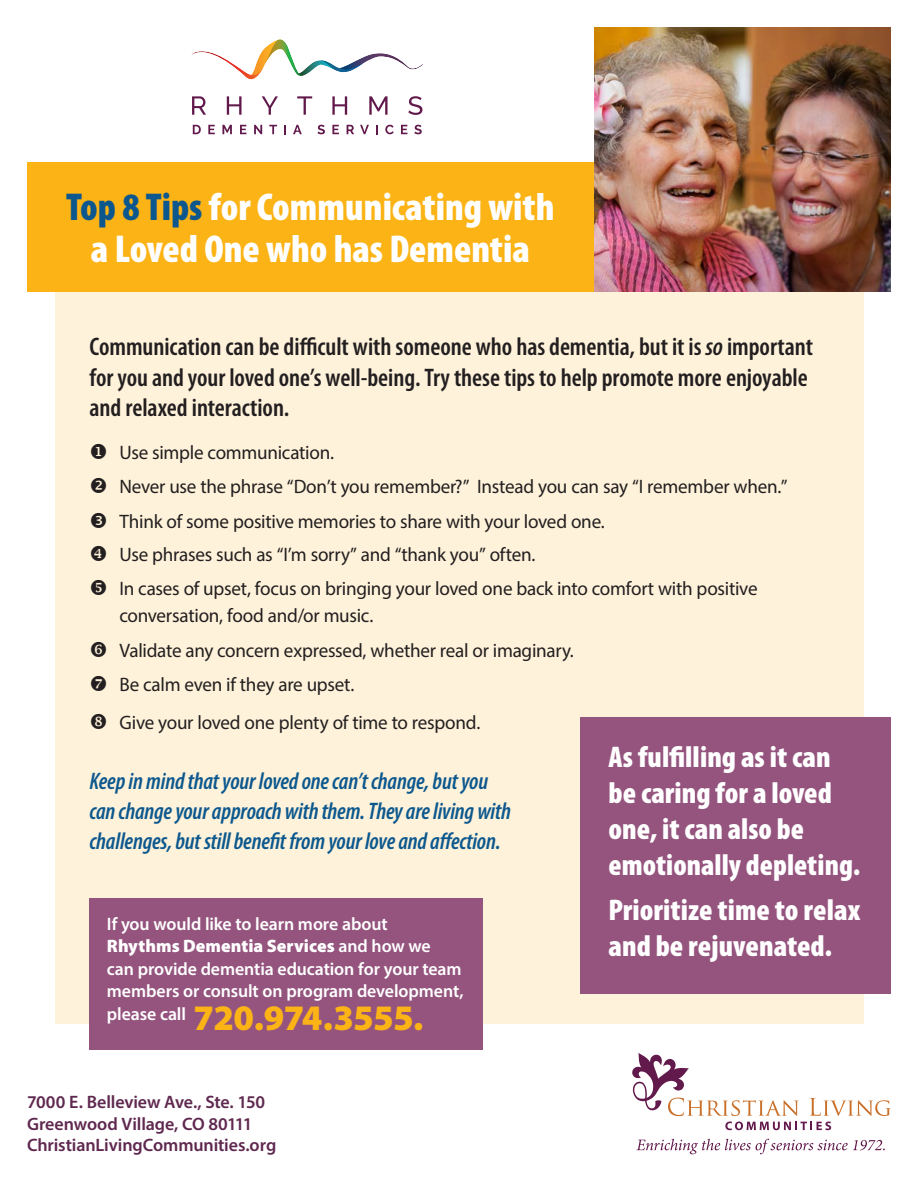
<style>
.page{position:relative;width:918px;height:1188px;background:#fff}
.page>*{position:absolute;margin:0;border:0;box-sizing:border-box;transform-origin:0 0}
.t1{font:900 condensed 39px/42px "Myriad Pro";color:#fff;text-align:center}
.t2{font:900 36px "Myriad Pro";letter-spacing:-.02em;color:#fbb316}
.t3{font:900 condensed 30px/36px "Myriad Pro";color:#fff}
.t4{font:600 condensed 25.5px/30.6px "Myriad Pro";letter-spacing:-.005em;color:#231f20}
.t5{font:italic 600 condensed 24px/30px "Myriad Pro";letter-spacing:-.01em;color:#0c588e}
.t6{font:19.5px/34.2px "Myriad Pro";letter-spacing:-.015em;color:#231f20}
.t7{font:600 18px/22.5px "Myriad Pro";letter-spacing:-.005em;color:#fff}
.t8{font:600 18px/21.6px "Myriad Pro";letter-spacing:-.005em;color:#5f284f}
.s1{color:#0c588e}
.s2{font-style:italic}
.s3{font-weight:900}
</style>
<div class="page">
<div style="left:55px;top:287px;width:809px;height:737px;background:#fef2da"></div>
<div style="left:27px;top:162px;width:567px;height:130px;background:#fbb316"></div>
<img style="left:594px;top:27px;width:297px;height:265px">
<div style="left:581px;top:717px;width:310px;height:277px;background:#94547e"></div>
<div style="left:90px;top:898px;width:393px;height:152px;background:#94547e"></div>
<svg style="left:191px;top:39px;width:232px;height:41px"></svg>
<svg style="left:192px;top:96px;width:14px;height:19px"></svg>
<svg style="left:227px;top:96px;width:15px;height:19px"></svg>
<svg style="left:262px;top:96px;width:16px;height:19px"></svg>
<svg style="left:297px;top:96px;width:15px;height:19px"></svg>
<svg style="left:332px;top:96px;width:15px;height:19px"></svg>
<svg style="left:369px;top:96px;width:19px;height:19px"></svg>
<svg style="left:408px;top:96px;width:14px;height:19px"></svg>
<svg style="left:193px;top:125px;width:8px;height:9px"></svg>
<svg style="left:208px;top:125px;width:7px;height:9px"></svg>
<svg style="left:222px;top:125px;width:10px;height:9px"></svg>
<svg style="left:240px;top:125px;width:6px;height:9px"></svg>
<svg style="left:254px;top:125px;width:8px;height:9px"></svg>
<svg style="left:269px;top:125px;width:8px;height:9px"></svg>
<svg style="left:284px;top:125px;width:2px;height:9px"></svg>
<svg style="left:293px;top:125px;width:9px;height:9px"></svg>
<svg style="left:318px;top:125px;width:7px;height:9px"></svg>
<svg style="left:332px;top:125px;width:7px;height:9px"></svg>
<svg style="left:347px;top:125px;width:7px;height:9px"></svg>
<svg style="left:360px;top:125px;width:9px;height:9px"></svg>
<svg style="left:376px;top:125px;width:2px;height:9px"></svg>
<svg style="left:385px;top:125px;width:9px;height:9px"></svg>
<svg style="left:401px;top:125px;width:6px;height:9px"></svg>
<svg style="left:414px;top:125px;width:8px;height:9px"></svg>
<svg style="left:810px;top:1098px;width:81px;height:18px"></svg>
<svg style="left:725px;top:1122px;width:106px;height:8px"></svg>
<svg style="left:632px;top:1053px;width:167px;height:63px"></svg>
<svg style="left:636px;top:1139px;width:249px;height:15px"></svg>
<h1 class="t1" style="left:66px;top:190px;width:490px"><span class="s1">Top 8 Tips</span> for Communicating with a Loved One who has Dementia</h1>
<h3 class="t4" style="left:90px;top:334px;width:725px">Communication can be difficult with someone who has dementia, but it is <span class="s2">so</span> important for you and your loved one’s well-being. Try these tips to help promote more enjoyable and relaxed interaction.</h3>
<p class="t6" style="left:120px;top:437px;width:669px;text-indent:-30px">◆ Use simple communication.<br>Never use the phrase “Don’t you remember?” Instead you can say “I remember when.” Think of some positive memories to share with your loved one.<br>Use phrases such as “I’m sorry” and “thank you” often.<br>In cases of upset, focus on bringing your loved one back into comfort with positive</p>
<p class="t6" style="left:120px;top:600px;width:456px">conversation, food and/or music.<br>Validate any concern expressed, whether real or imaginary.<br>Be calm even if they are upset.</p>
<p class="t6" style="left:120px;top:707px;width:362px">Give your loved one plenty of time to respond.</p>
<p class="t5" style="left:90px;top:768px;width:423px">Keep in mind that your loved one can’t change, but you can change your approach with them. They are living with challenges, but still benefit from your love and affection.</p>
<h3 class="t3" style="left:609px;top:742px;width:253px">As fulfilling as it can be caring for a loved one, it can also be emotionally depleting.</h3>
<h3 class="t3" style="left:609px;top:895px;width:254px">Prioritize time to relax and be rejuvenated.</h3>
<p class="t7" style="left:107px;top:914px;width:358px">If you would like to learn more about <span class="s3">Rhythms Dementia Services</span> and how we<br>can provide dementia education for your team members or consult on program development,</p>
<h2 class="t2" style="left:107px;top:1005px;width:318px"><sup>please</sup> <sup>call</sup> 720.974.3555.</h2>
<p class="t8" style="left:27px;top:1093px;width:251px">7000 E. Belleview Ave., Ste. 150<br>Greenwood Village, CO 80111<br>ChristianLivingCommunities.org</p>
</div>
